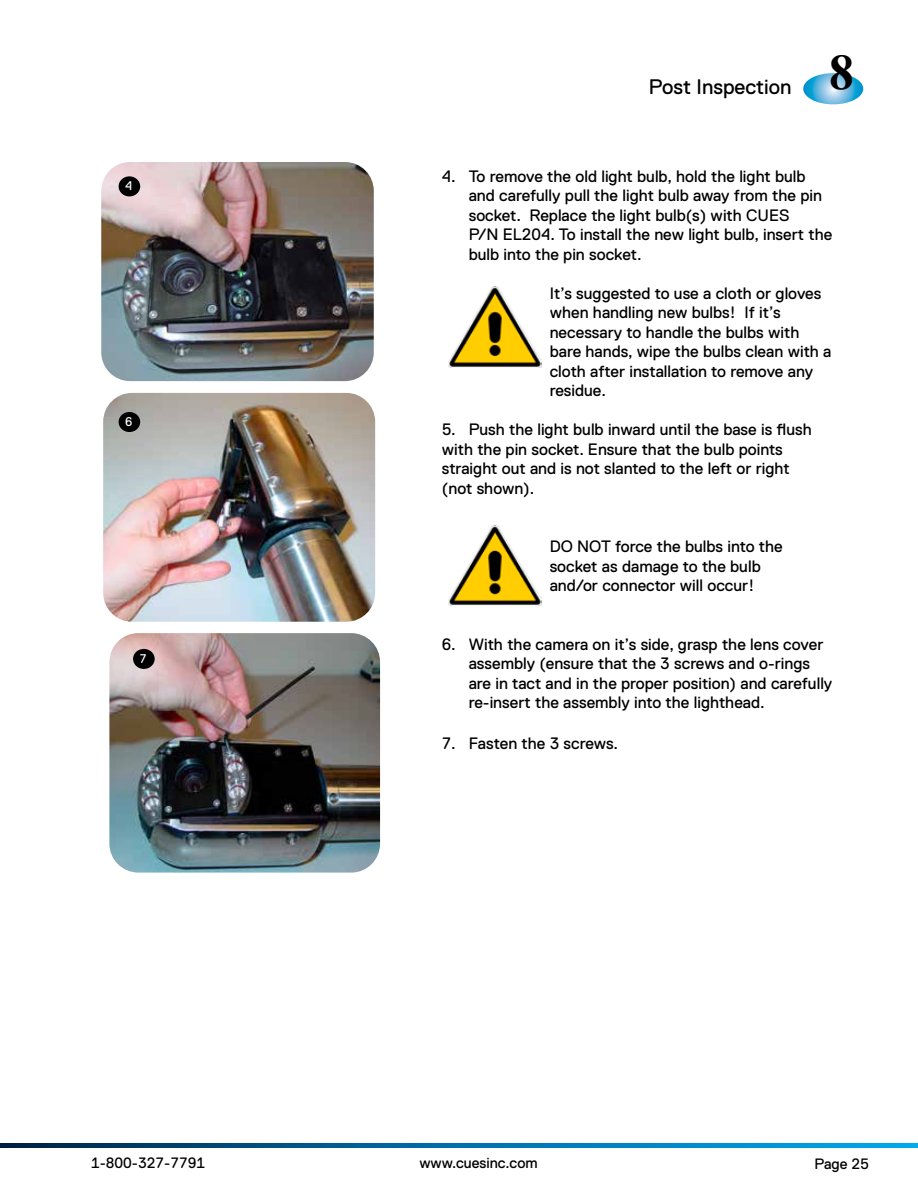
<style>
.page{position:relative;width:918px;height:1188px;background:#fff}
.page>*{position:absolute;margin:0;border:0;box-sizing:border-box;transform-origin:0 0}
.t1{font:700 49.5px "Times New Roman";color:#000}
.t2{font:21px "Replica Std";color:#000}
.t3{font:16.5px/19.5px "Replica Std";color:#000}
.t4{font:15px "Replica Std";color:#000}
.t5{font:12.6px "Replica Std";color:#fff}
</style>
<div class="page">
<svg style="left:1px;top:1143px;width:917px;height:4px"></svg>
<svg style="left:803px;top:73px;width:60px;height:31px"></svg>
<img style="left:449px;top:287px;width:92px;height:81px">
<img style="left:449px;top:525px;width:92px;height:81px">
<img style="left:101px;top:162px;width:273px;height:219px">
<img style="left:103px;top:393px;width:272px;height:229px">
<img style="left:109px;top:633px;width:271px;height:240px">
<div style="left:119px;top:176px;width:21px;height:20px;background:#000;border-radius:50%"></div>
<div style="left:133px;top:649px;width:22px;height:20px;background:#000;border-radius:50%"></div>
<div style="left:119px;top:412px;width:21px;height:20px;background:#000;border-radius:50%"></div>
<p class="t5" style="left:125px;top:179px;width:9px">4</p>
<p class="t5" style="left:125px;top:415px;width:9px">6</p>
<p class="t5" style="left:139px;top:651px;width:9px">7</p>
<p class="t2" style="left:649px;top:75px;width:144px">Post Inspection</p>
<h1 class="t1" style="left:829px;top:37px;width:26px">8</h1>
<p class="t3" style="left:469px;top:166px;width:365px;text-indent:-27px">4. To remove the old light bulb, hold the light bulb and carefully pull the light bulb away from the pin socket. Replace the light bulb(s) with CUES<br>P/N EL204. To install the new light bulb, insert the bulb into the pin socket.</p>
<p class="t3" style="left:550px;top:283px;width:283px">It’s suggested to use a cloth or gloves when handling new bulbs! If it’s necessary to handle the bulbs with bare hands, wipe the bulbs clean with a cloth after installation to remove any residue.</p>
<p class="t3" style="left:442px;top:420px;width:372px">5. Push the light bulb inward until the base is flush with the pin socket. Ensure that the bulb points straight out and is not slanted to the left or right (not shown).</p>
<p class="t3" style="left:550px;top:537px;width:235px">DO NOT force the bulbs into the socket as damage to the bulb and/or connector will occur!</p>
<p class="t3" style="left:469px;top:634px;width:365px;text-indent:-27px">6. With the camera on it’s side, grasp the lens cover assembly (ensure that the 3 screws and o-rings are in tact and in the proper position) and carefully re-insert the assembly into the lighthead.</p>
<p class="t3" style="left:442px;top:734px;width:178px">7. Fasten the 3 screws.</p>
<p class="t4" style="left:91px;top:1155px;width:116px">1-800-327-7791</p>
<p class="t4" style="left:419px;top:1155px;width:120px">www.cuesinc.com</p>
<p class="t4" style="left:815px;top:1156px;width:56px">Page 25</p>
</div>
